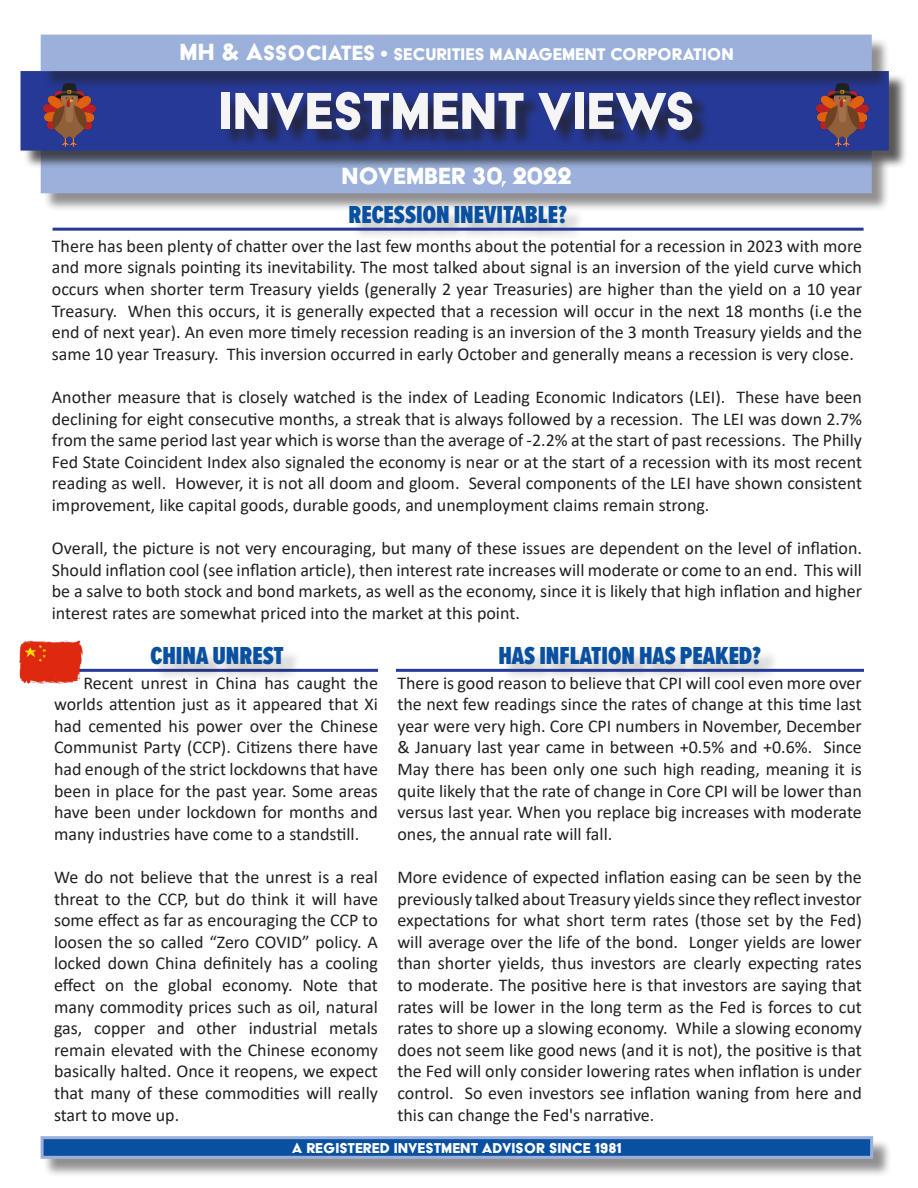
<style>
.page{position:relative;width:918px;height:1188px;background:#fff}
.page>*{position:absolute;margin:0;border:0;box-sizing:border-box;transform-origin:0 0}
.t1{font:60px "Acier BAT Text Solid";color:#f5f5f6}
.t2{font:27px "Acier BAT Text Solid";color:#fff}
.Headline{font:900 25.5px "Proxima Nova Ex Cn";color:#0a50a0}
.Subhead_1{font:19.5px "Acier BAT Text Solid";color:#fff}
.t3{font:18px/21.6px "Calibri";color:#231f20;text-align:justify}
.Subhead_1-2{font:16.5px "Acier BAT Text Solid";color:#fff}
.s1{font-size:27px}
.s2{font-size:24px}
.s3{font-size:21px}
</style>
<div class="page">
<div style="left:43px;top:151px;width:848px;height:61px;background:#231f20;opacity:.5"></div>
<div style="left:41px;top:148px;width:831px;height:45px;background:#9bb1db"></div>
<div style="left:23px;top:73px;width:884px;height:96px;background:#231f20;opacity:.75"></div>
<div style="left:21px;top:71px;width:868px;height:80px;background:#263996;border:2px solid #263996"></div>
<div style="left:43px;top:37px;width:848px;height:53px;background:#231f20;opacity:.5"></div>
<div style="left:41px;top:35px;width:831px;height:36px;background:#9bb1db"></div>
<div style="left:223px;top:94px;width:488px;height:54px;background:#231f20;opacity:.75"></div>
<img style="left:42px;top:82px;width:57px;height:65px">
<img style="left:814px;top:82px;width:58px;height:65px">
<div style="left:43px;top:1138px;width:849px;height:39px;background:#231f20;opacity:.5"></div>
<div style="left:41px;top:1136px;width:832px;height:23px;background:#0a50a0;border:3px solid #9bb1db"></div>
<div style="left:352px;top:208px;width:233px;height:33px;background:#231f20;opacity:.26"></div>
<hr style="left:53px;top:228px;width:811px;height:3px;background:#263996">
<div style="left:502px;top:649px;width:277px;height:33px;background:#231f20;opacity:.26"></div>
<hr style="left:54px;top:669px;width:324px;height:3px;background:#263996">
<div style="left:153px;top:649px;width:149px;height:33px;background:#231f20;opacity:.26"></div>
<img style="left:19px;top:641px;width:64px;height:43px">
<hr style="left:396px;top:669px;width:468px;height:3px;background:#263996">
<p class="Subhead_1" style="left:179px;top:44px;width:556px"><span class="s1">MH &amp; A</span><span class="s2">SSOCIATES</span> <span class="s3">•</span> SECURITIES MANAGEMENT CORPORATION</p>
<p class="t1" style="left:218px;top:79px;width:479px">INVESTMENT VIEWS</p>
<p class="t2" style="left:341px;top:161px;width:232px">NOVEMBER 30, 2022</p>
<p class="Headline" style="left:348px;top:196px;width:220px">RECESSION INEVITABLE?</p>
<p class="t3" style="left:52px;top:235px;width:812px">There has been plenty of chatter over the last few months about the potential for a recession in 2023 with more and more signals pointing its inevitability. The most talked about signal is an inversion of the yield curve which occurs when shorter term Treasury yields (generally 2 year Treasuries) are higher than the yield on a 10 year Treasury. When this occurs, it is generally expected that a recession will occur in the next 18 months (i.e the end of next year). An even more timely recession reading is an inversion of the 3 month Treasury yields and the same 10 year Treasury. This inversion occurred in early October and generally means a recession is very close.</p>
<p class="t3" style="left:52px;top:386px;width:812px">Another measure that is closely watched is the index of Leading Economic Indicators (LEI). These have been declining for eight consecutive months, a streak that is always followed by a recession. The LEI was down 2.7% from the same period last year which is worse than the average of -2.2% at the start of past recessions. The Philly Fed State Coincident Index also signaled the economy is near or at the start of a recession with its most recent reading as well. However, it is not all doom and gloom. Several components of the LEI have shown consistent improvement, like capital goods, durable goods, and unemployment claims remain strong.</p>
<p class="t3" style="left:52px;top:537px;width:812px">Overall, the picture is not very encouraging, but many of these issues are dependent on the level of inflation.<br>Should inflation cool (see inflation article), then interest rate increases will moderate or come to an end. This will be a salve to both stock and bond markets, as well as the economy, since it is likely that high inflation and higher interest rates are somewhat priced into the market at this point.</p>
<p class="Headline" style="left:498px;top:637px;width:264px">HAS INFLATION HAS PEAKED?</p>
<p class="t3" style="left:397px;top:671px;width:466px">There is good reason to believe that CPI will cool even more over the next few readings since the rates of change at this time last year were very high. Core CPI numbers in November, December &amp; January last year came in between +0.5% and +0.6%. Since May there has been only one such high reading, meaning it is quite likely that the rate of change in Core CPI will be lower than versus last year. When you replace big increases with moderate ones, the annual rate will fall.</p>
<p class="t3" style="left:397px;top:866px;width:466px">More evidence of expected inflation easing can be seen by the previously talked about Treasury yields since they reflect investor expectations for what short term rates (those set by the Fed) will average over the life of the bond. Longer yields are lower than shorter yields, thus investors are clearly expecting rates to moderate. The positive here is that investors are saying that rates will be lower in the long term as the Fed is forces to cut rates to shore up a slowing economy. While a slowing economy does not seem like good news (and it is not), the positive is that the Fed will only consider lowering rates when inflation is under control. So even investors see inflation waning from here and this can change the Fed's narrative.</p>
<p class="Headline" style="left:150px;top:637px;width:135px">CHINA UNREST</p>
<p class="t3" style="left:54px;top:671px;width:326px;text-indent:29px">Recent unrest in China has caught the worlds attention just as it appeared that Xi had cemented his power over the Chinese Communist Party (CCP). Citizens there have had enough of the strict lockdowns that have been in place for the past year. Some areas have been under lockdown for months and many industries have come to a standstill.</p>
<p class="t3" style="left:54px;top:866px;width:326px">We do not believe that the unrest is a real threat to the CCP, but do think it will have some effect as far as encouraging the CCP to loosen the so called “Zero COVID” policy. A locked down China definitely has a cooling effect on the global economy. Note that many commodity prices such as oil, natural gas, copper and other industrial metals remain elevated with the Chinese economy basically halted. Once it reopens, we expect that many of these commodities will really start to move up.</p>
<p class="Subhead_1-2" style="left:292px;top:1139px;width:331px">A REGISTERED INVESTMENT ADVISOR SINCE 1981</p>
</div>
